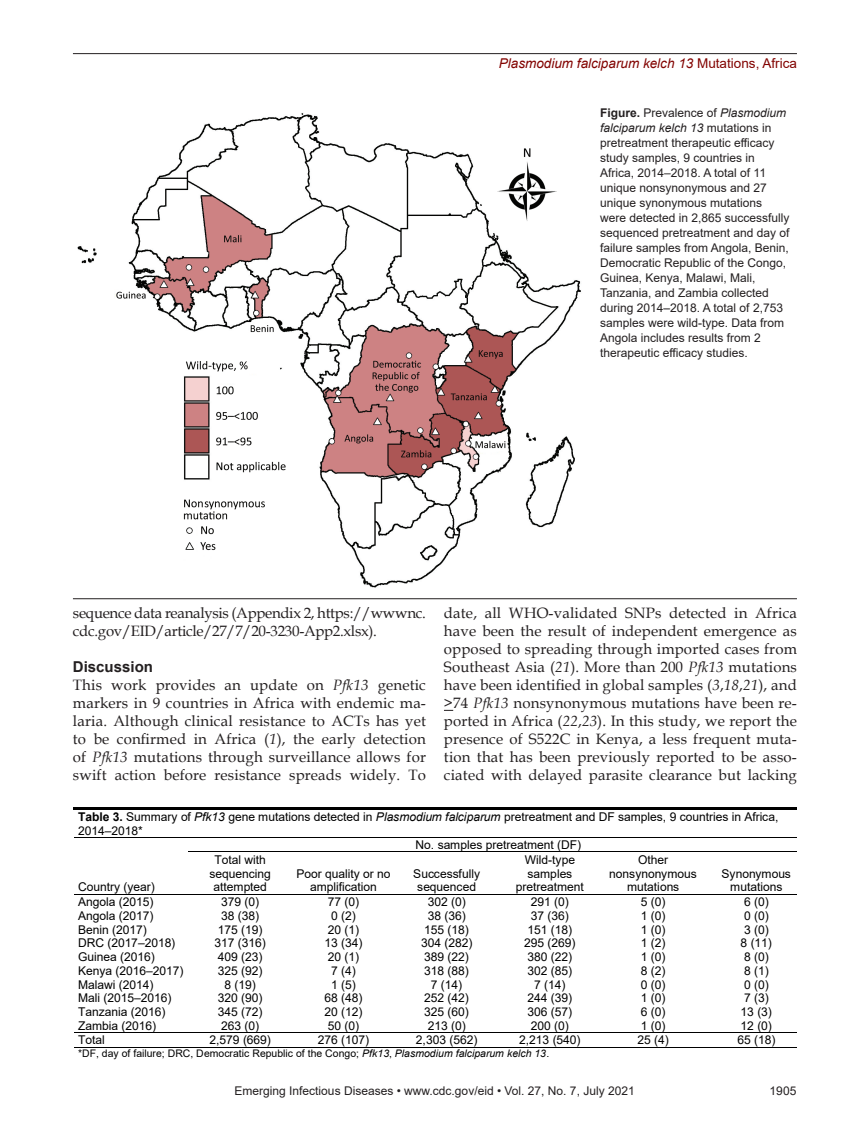
<style>
.page{position:relative;width:851px;height:1134px;background:#fff}
.page>*{position:absolute;margin:0;border:0;box-sizing:border-box;transform-origin:0 0}
.t1{font:15px/18px "Book Antiqua";letter-spacing:.01em;color:#231f20;text-align:justify}
.t2{font:15px/18px "Book Antiqua";letter-spacing:-.02em;color:#231f20}
.t3{font:700 15px "Arial";color:#231f20}
.t4{font:italic 13.5px "Arial";color:#820301}
.t5{font:12px/13.8px "Arial";letter-spacing:-.005em;color:#000;text-align:center}
.t6{font:12px/15px "Arial";color:#231f20}
.t7{font:10.5px "Arial";color:#000}
.s1{font-style:normal}
.s2{font-weight:700}
.s3{font-style:italic}
</style>
<div class="page">
<hr style="left:73px;top:53px;width:723px;height:1px;background:#231f20">
<img style="left:77px;top:113px;width:504px;height:475px">
<hr style="left:73px;top:598px;width:723px;height:1px;background:#231f20">
<hr style="left:74px;top:807px;width:722px;height:2px;background:#000">
<hr style="left:74px;top:837px;width:115px;height:1px;background:#000">
<hr style="left:189px;top:837px;width:607px;height:1px;background:#000">
<hr style="left:189px;top:852px;width:103px;height:1px;background:#000">
<hr style="left:292px;top:852px;width:103px;height:1px;background:#000">
<hr style="left:396px;top:852px;width:102px;height:1px;background:#000">
<hr style="left:499px;top:852px;width:102px;height:1px;background:#000">
<hr style="left:602px;top:852px;width:102px;height:1px;background:#000">
<hr style="left:705px;top:852px;width:91px;height:1px;background:#000">
<hr style="left:74px;top:894px;width:115px;height:1px;background:#000">
<hr style="left:189px;top:894px;width:103px;height:1px;background:#000">
<hr style="left:292px;top:894px;width:103px;height:1px;background:#000">
<hr style="left:396px;top:894px;width:102px;height:1px;background:#000">
<hr style="left:499px;top:894px;width:102px;height:1px;background:#000">
<hr style="left:602px;top:894px;width:102px;height:1px;background:#000">
<hr style="left:705px;top:894px;width:91px;height:1px;background:#000">
<hr style="left:74px;top:1033px;width:115px;height:1px;background:#000">
<hr style="left:189px;top:1033px;width:103px;height:1px;background:#000">
<hr style="left:292px;top:1033px;width:103px;height:1px;background:#000">
<hr style="left:395px;top:1033px;width:103px;height:1px;background:#000">
<hr style="left:498px;top:1033px;width:103px;height:1px;background:#000">
<hr style="left:602px;top:1033px;width:102px;height:1px;background:#000">
<hr style="left:705px;top:1033px;width:91px;height:1px;background:#000">
<hr style="left:74px;top:1047px;width:115px;height:1px;background:#000">
<hr style="left:189px;top:1047px;width:103px;height:1px;background:#000">
<hr style="left:292px;top:1047px;width:103px;height:1px;background:#000">
<hr style="left:396px;top:1047px;width:102px;height:1px;background:#000">
<hr style="left:499px;top:1047px;width:102px;height:1px;background:#000">
<hr style="left:602px;top:1047px;width:102px;height:1px;background:#000">
<hr style="left:705px;top:1047px;width:91px;height:1px;background:#000">
<p class="t4" style="left:499px;top:55px;width:299px">Plasmodium falciparum kelch 13 <span class="s1">Mutations, Africa</span></p>
<p class="t6" style="left:600px;top:105px;width:191px"><span class="s2">Figure.</span> Prevalence of <span class="s3">Plasmodium falciparum kelch 13</span> mutations in pretreatment therapeutic efficacy study samples, 9 countries in<br>Africa, 2014–2018. A total of 11 unique nonsynonymous and 27 unique synonymous mutations were detected in 2,865 successfully sequenced pretreatment and day of failure samples from Angola, Benin,<br>Democratic Republic of the Congo,<br>Guinea, Kenya, Malawi, Mali,<br>Tanzania, and Zambia collected during 2014<span class="s3">–</span>2018. A total of 2,753 samples were wild-type. Data from<br>Angola includes results from 2 therapeutic efficacy studies.</p>
<p class="t2" style="left:73px;top:604px;width:354px">sequence data reanalysis (Appendix 2, https://wwwnc. cdc.gov/EID/article/27/7/20-3230-App2.xlsx).</p>
<p class="t3" style="left:73px;top:657px;width:82px">Discussion</p>
<p class="t1" style="left:73px;top:676px;width:354px">This work provides an update on <span class="s3">Pfk13</span> genetic markers in 9 countries in Africa with endemic ma&shy;laria. Although clinical resistance to ACTs has yet to be confirmed in Africa (<span class="s3">1</span>), the early detection of <span class="s3">Pfk13</span> mutations through surveillance allows for swift action before resistance spreads widely. To</p>
<p class="t1" style="left:444px;top:604px;width:354px">date, all WHO-validated SNPs detected in Africa have been the result of independent emergence as opposed to spreading through imported cases from Southeast Asia (<span class="s3">21</span>). More than 200 <span class="s3">Pfk13</span> mutations have been identified in global samples (<span class="s3">3</span>,<span class="s3">18</span>,<span class="s3">21</span>), and &gt;74 <span class="s3">Pfk13</span> nonsynonymous mutations have been re&shy;ported in Africa (<span class="s3">22</span>,<span class="s3">23</span>). In this study, we report the presence of S522C in Kenya, a less frequent muta&shy;tion that has been previously reported to be asso&shy;ciated with delayed parasite clearance but lacking</p>
<p class="t5" style="left:78px;top:810px;width:701px"><span class="s2">Table 3.</span> Summary of <span class="s3">Pfk13</span> gene mutations detected in <span class="s3">Plasmodium falciparum</span> pretreatment and DF samples, 9 countries in Africa,</p>
<p class="t5" style="left:78px;top:823px;width:66px">2014–2018*</p>
<p class="t5" style="left:415px;top:838px;width:167px">No. samples pretreatment (DF)</p>
<p class="t5" style="left:78px;top:880px;width:78px">Country (year)</p>
<p class="t5" style="left:515px;top:852px;width:70px">Wild-type samples pretreatment</p>
<p class="t5" style="left:609px;top:852px;width:89px">Other nonsynonymous mutations</p>
<p class="t5" style="left:209px;top:852px;width:63px">Total with sequencing attempted</p>
<p class="t5" style="left:296px;top:866px;width:96px">Poor quality or no amplification</p>
<p class="t5" style="left:413px;top:866px;width:68px">Successfully sequenced</p>
<p class="t5" style="left:721px;top:866px;width:71px">Synonymous mutations</p>
<p class="t5" style="left:78px;top:895px;width:77px">Angola (2015)</p>
<p class="t5" style="left:221px;top:895px;width:40px">379 (0)</p>
<p class="t5" style="left:328px;top:895px;width:33px">77 (0)</p>
<p class="t5" style="left:427px;top:895px;width:40px">302 (0)</p>
<p class="t5" style="left:531px;top:895px;width:40px">291 (0)</p>
<p class="t5" style="left:640px;top:895px;width:26px">5 (0)</p>
<p class="t5" style="left:744px;top:895px;width:26px">6 (0)</p>
<p class="t5" style="left:78px;top:908px;width:77px">Angola (2017)</p>
<p class="t5" style="left:221px;top:908px;width:40px">38 (38)</p>
<p class="t5" style="left:331px;top:908px;width:26px">0 (2)</p>
<p class="t5" style="left:427px;top:908px;width:40px">38 (36)</p>
<p class="t5" style="left:531px;top:908px;width:40px">37 (36)</p>
<p class="t5" style="left:640px;top:908px;width:26px">1 (0)</p>
<p class="t5" style="left:744px;top:908px;width:26px">0 (0)</p>
<p class="t5" style="left:78px;top:922px;width:70px">Benin (2017)</p>
<p class="t5" style="left:218px;top:922px;width:46px">175 (19)</p>
<p class="t5" style="left:328px;top:922px;width:33px">20 (1)</p>
<p class="t5" style="left:424px;top:922px;width:46px">155 (18)</p>
<p class="t5" style="left:527px;top:922px;width:46px">151 (18)</p>
<p class="t5" style="left:640px;top:922px;width:26px">1 (0)</p>
<p class="t5" style="left:744px;top:922px;width:26px">3 (0)</p>
<p class="t5" style="left:78px;top:936px;width:99px">DRC (2017–2018)</p>
<p class="t5" style="left:214px;top:936px;width:53px">317 (316)</p>
<p class="t5" style="left:324px;top:936px;width:40px">13 (34)</p>
<p class="t5" style="left:421px;top:936px;width:53px">304 (282)</p>
<p class="t5" style="left:524px;top:936px;width:53px">295 (269)</p>
<p class="t5" style="left:640px;top:936px;width:26px">1 (2)</p>
<p class="t5" style="left:740px;top:936px;width:33px">8 (11)</p>
<p class="t5" style="left:78px;top:950px;width:78px">Guinea (2016)</p>
<p class="t5" style="left:218px;top:950px;width:46px">409 (23)</p>
<p class="t5" style="left:328px;top:950px;width:33px">20 (1)</p>
<p class="t5" style="left:424px;top:950px;width:46px">389 (22)</p>
<p class="t5" style="left:527px;top:950px;width:46px">380 (22)</p>
<p class="t5" style="left:640px;top:950px;width:26px">1 (0)</p>
<p class="t5" style="left:744px;top:950px;width:26px">8 (0)</p>
<p class="t5" style="left:78px;top:964px;width:107px">Kenya (2016–2017)</p>
<p class="t5" style="left:218px;top:964px;width:46px">325 (92)</p>
<p class="t5" style="left:331px;top:964px;width:26px">7 (4)</p>
<p class="t5" style="left:424px;top:964px;width:46px">318 (88)</p>
<p class="t5" style="left:527px;top:964px;width:46px">302 (85)</p>
<p class="t5" style="left:640px;top:964px;width:26px">8 (2)</p>
<p class="t5" style="left:744px;top:964px;width:26px">8 (1)</p>
<p class="t5" style="left:78px;top:977px;width:77px">Malawi (2014)</p>
<p class="t5" style="left:224px;top:977px;width:33px">8 (19)</p>
<p class="t5" style="left:331px;top:977px;width:26px">1 (5)</p>
<p class="t5" style="left:431px;top:977px;width:33px">7 (14)</p>
<p class="t5" style="left:534px;top:977px;width:33px">7 (14)</p>
<p class="t5" style="left:640px;top:977px;width:26px">0 (0)</p>
<p class="t5" style="left:744px;top:977px;width:26px">0 (0)</p>
<p class="t5" style="left:78px;top:991px;width:95px">Mali (2015–2016)</p>
<p class="t5" style="left:218px;top:991px;width:46px">320 (90)</p>
<p class="t5" style="left:324px;top:991px;width:40px">68 (48)</p>
<p class="t5" style="left:424px;top:991px;width:46px">252 (42)</p>
<p class="t5" style="left:527px;top:991px;width:46px">244 (39)</p>
<p class="t5" style="left:640px;top:991px;width:26px">1 (0)</p>
<p class="t5" style="left:744px;top:991px;width:26px">7 (3)</p>
<p class="t5" style="left:78px;top:1005px;width:89px">Tanzania (2016)</p>
<p class="t5" style="left:218px;top:1005px;width:46px">345 (72)</p>
<p class="t5" style="left:324px;top:1005px;width:40px">20 (12)</p>
<p class="t5" style="left:424px;top:1005px;width:46px">325 (60)</p>
<p class="t5" style="left:527px;top:1005px;width:46px">306 (57)</p>
<p class="t5" style="left:640px;top:1005px;width:26px">6 (0)</p>
<p class="t5" style="left:740px;top:1005px;width:33px">13 (3)</p>
<p class="t5" style="left:78px;top:1019px;width:80px">Zambia (2016)</p>
<p class="t5" style="left:221px;top:1019px;width:40px">263 (0)</p>
<p class="t5" style="left:328px;top:1019px;width:33px">50 (0)</p>
<p class="t5" style="left:427px;top:1019px;width:40px">213 (0)</p>
<p class="t5" style="left:531px;top:1019px;width:40px">200 (0)</p>
<p class="t5" style="left:640px;top:1019px;width:26px">1 (0)</p>
<p class="t5" style="left:740px;top:1019px;width:33px">12 (0)</p>
<p class="t5" style="left:78px;top:1033px;width:28px">Total</p>
<p class="t5" style="left:209px;top:1033px;width:63px">2,579 (669)</p>
<p class="t5" style="left:318px;top:1033px;width:53px">276 (107)</p>
<p class="t5" style="left:416px;top:1033px;width:63px">2,303 (562)</p>
<p class="t5" style="left:519px;top:1033px;width:63px">2,213 (540)</p>
<p class="t5" style="left:637px;top:1033px;width:33px">25 (4)</p>
<p class="t5" style="left:737px;top:1033px;width:40px">65 (18)</p>
<p class="t7" style="left:78px;top:1046px;width:472px">*DF, day of failure; DRC, Democratic Republic of the Congo; <span class="s3">Pfk13</span>, <span class="s3">Plasmodium falciparum kelch 13</span>.</p>
<p class="t6" style="left:234px;top:1084px;width:401px">Emerging Infectious Diseases • www.cdc.gov/eid • Vol. 27, No. 7, July 2021</p>
<p class="t6" style="left:769px;top:1084px;width:28px">1905</p>
</div>
